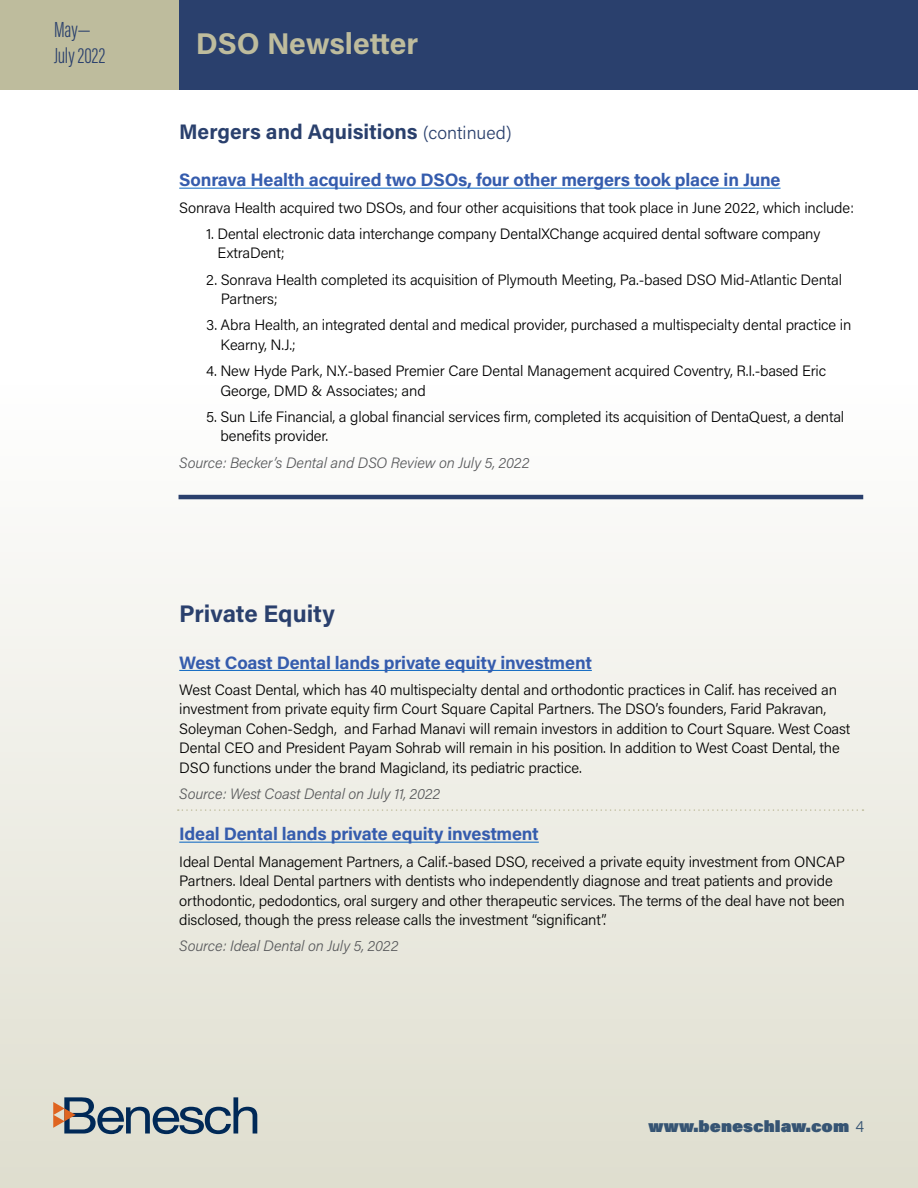
<style>
.page{position:relative;width:918px;height:1188px;background:#fff}
.page>*{position:absolute;margin:0;border:0;box-sizing:border-box;transform-origin:0 0}
.t1{font:700 30px "Acumin Pro";letter-spacing:-.005em;color:#bebc9d}
.t2{font:700 24px "Acumin Pro";color:#2a406d}
.t3{font:300 22.5px/25.5px "Acumin Pro Extra Cond";color:#2a406d}
.t4{font:700 21px "Acumin Pro";color:#2a406d}
.t5{font:700 18px "Acumin Pro";letter-spacing:-.01em;color:#355cad}
.t6{font:900 16.5px "Acumin Pro";color:#365473}
.t7{font:300 15px/19.5px "Acumin Pro";letter-spacing:-.01em;color:#000}
.t8{font:italic 300 15px "Acumin Pro";letter-spacing:-.01em;color:#58595b}
.s1{font-weight:300;font-size:18px}
.s2{font-weight:300}
</style>
<div class="page">
<div style="left:0;top:381px;width:918px;height:807px;background:linear-gradient(to bottom,#fefefe,#dfdecf)"></div>
<svg style="left:53px;top:1097px;width:204px;height:37px"></svg>
<div style="left:0;top:0;width:186px;height:90px;background:#bebc9d"></div>
<div style="left:179px;top:0;width:739px;height:90px;background:#2a406d"></div>
<hr style="left:179px;top:188px;width:602px;height:1px;background:#0563c1">
<hr style="left:179px;top:495px;width:684px;height:4px;background:#2a406d">
<hr style="left:179px;top:670px;width:413px;height:1px;background:#0563c1">
<hr style="left:179px;top:842px;width:360px;height:1px;background:#0563c1">
<svg style="left:178px;top:809px;width:686px;height:2px"></svg>
<h3 class="t3" style="left:54px;top:17px;width:53px">May—<br>July 2022</h3>
<h1 class="t1" style="left:196px;top:23px;width:224px">DSO Newsletter</h1>
<h3 class="t4" style="left:179px;top:117px;width:334px">Mergers and Aquisitions <span class="s1">(continued)</span></h3>
<p class="t5" style="left:179px;top:167px;width:603px">Sonrava Health acquired two DSOs, four other mergers took place in June</p>
<p class="t7" style="left:179px;top:197px;width:676px">Sonrava Health acquired two DSOs, and four other acquisitions that took place in June 2022, which include:</p>
<p class="t7" style="left:218px;top:223px;width:604px;text-indent:-11px">1. Dental electronic data interchange company DentalXChange acquired dental software company<br>ExtraDent;</p>
<p class="t7" style="left:221px;top:269px;width:623px;text-indent:-14px">2. Sonrava Health completed its acquisition of Plymouth Meeting, Pa.-based DSO Mid-Atlantic Dental<br>Partners;</p>
<p class="t7" style="left:221px;top:315px;width:632px;text-indent:-14px">3. Abra Health, an integrated dental and medical provider, purchased a multispecialty dental practice in<br>Kearny, N.J.;</p>
<p class="t7" style="left:220px;top:361px;width:607px;text-indent:-14px">4. New Hyde Park, N.Y.-based Premier Care Dental Management acquired Coventry, R.I.-based Eric<br>George, DMD &amp; Associates; and</p>
<p class="t7" style="left:220px;top:406px;width:625px;text-indent:-14px">5. Sun Life Financial, a global financial services firm, completed its acquisition of DentaQuest, a dental benefits provider.</p>
<p class="t8" style="left:179px;top:452px;width:352px">Source: Becker’s Dental and DSO Review on July 5, 2022</p>
<h2 class="t2" style="left:179px;top:597px;width:157px">Private Equity</h2>
<p class="t5" style="left:179px;top:650px;width:414px">West Coast Dental lands private equity investment</p>
<p class="t7" style="left:179px;top:679px;width:673px">West Coast Dental, which has 40 multispecialty dental and orthodontic practices in Calif. has received an investment from private equity firm Court Square Capital Partners. The DSO’s founders, Farid Pakravan, Soleyman Cohen-Sedgh, and Farhad Manavi will remain investors in addition to Court Square. West Coast Dental CEO and President Payam Sohrab will remain in his position. In addition to West Coast Dental, the DSO functions under the brand Magicland, its pediatric practice.</p>
<p class="t8" style="left:179px;top:783px;width:263px">Source: West Coast Dental on July 11, 2022</p>
<p class="t5" style="left:179px;top:821px;width:361px">Ideal Dental lands private equity investment</p>
<p class="t7" style="left:179px;top:851px;width:667px">Ideal Dental Management Partners, a Calif.-based DSO, received a private equity investment from ONCAP Partners. Ideal Dental partners with dentists who independently diagnose and treat patients and provide orthodontic, pedodontics, oral surgery and other therapeutic services. The terms of the deal have not been disclosed, though the press release calls the investment “significant”.</p>
<p class="t8" style="left:179px;top:936px;width:221px">Source: Ideal Dental on July 5, 2022</p>
<p class="t6" style="left:649px;top:1115px;width:217px">www.beneschlaw.com <span class="s2">4</span></p>
</div>
